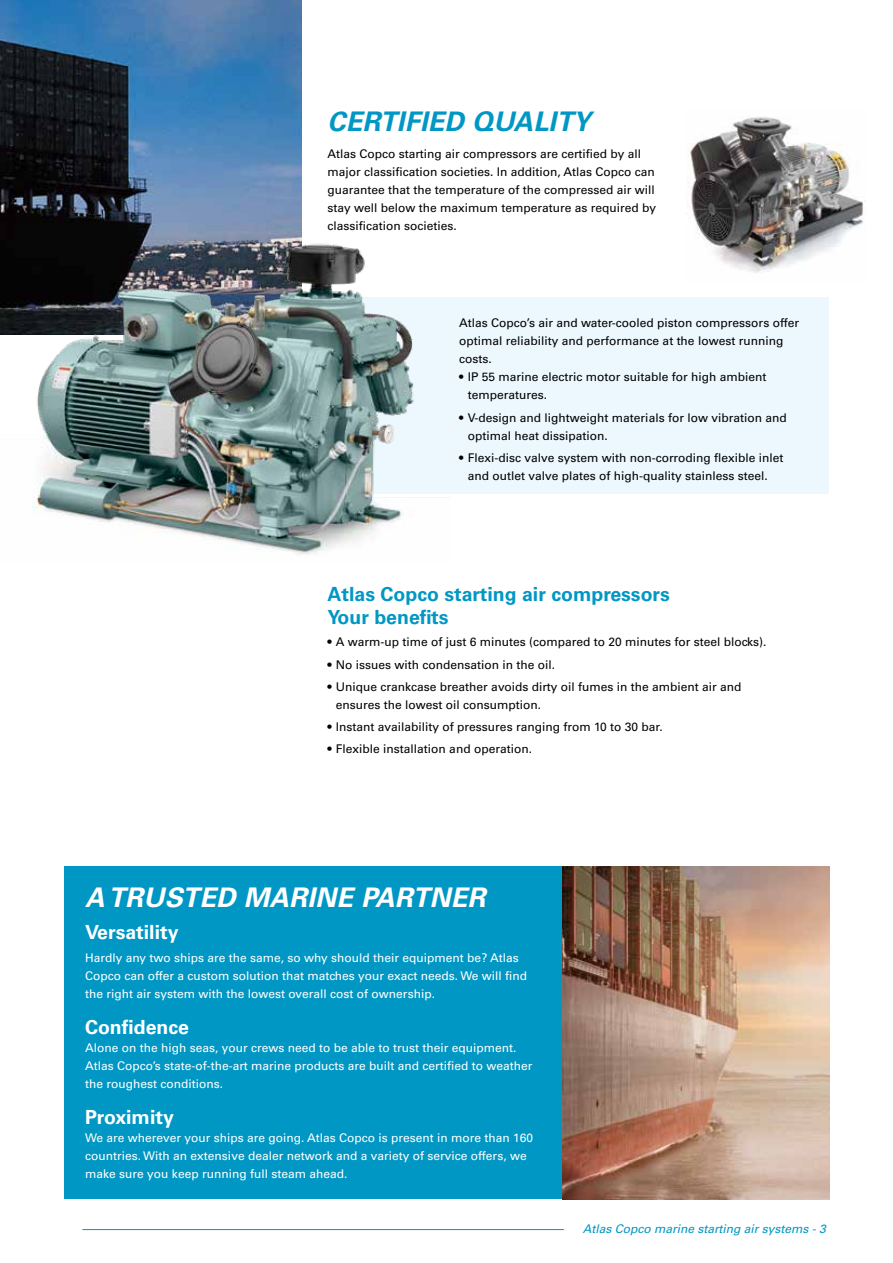
<style>
.page{position:relative;width:893px;height:1263px;background:#fff}
.page>*{position:absolute;margin:0;border:0;box-sizing:border-box;transform-origin:0 0}
.t1{font:italic 700 27px "Univers LT Std";letter-spacing:.01em;color:#fff}
.t2{font:italic 700 27px "Univers LT Std";letter-spacing:.01em;color:#0097c4}
.t3{font:700 19.5px/23.4px "Univers LT Std";color:#0097c4}
.t4{font:700 19.5px "Univers LT Std";color:#fff}
.t5{font:12px/18px "Univers LT Std";color:#000}
.t6{font:12px/18px "Univers LT Std";color:#fff}
.t7{font:italic 12px "Univers LT Std";color:#0097c4}
</style>
<div class="page">
<hr style="left:82px;top:1229px;width:482px;height:1px;background:#0097c4">
<div style="left:324px;top:298px;width:505px;height:196px;background:#ecf7fe"></div>
<div style="left:64px;top:867px;width:499px;height:332px;background:#0097c4"></div>
<img style="left:563px;top:867px;width:266px;height:332px">
<img style="left:0;top:0;width:302px;height:206px">
<img style="left:0;top:206px;width:451px;height:349px">
<img style="left:687px;top:117px;width:178px;height:156px">
<h1 class="t2" style="left:327px;top:106px;width:265px">CERTIFIED QUALITY</h1>
<p class="t5" style="left:327px;top:145px;width:330px">Atlas Copco starting air compressors are certified by all major classification societies. In addition, Atlas Copco can guarantee that the temperature of the compressed air will stay well below the maximum temperature as required by classification societies.</p>
<p class="t5" style="left:459px;top:314px;width:341px">Atlas Copco’s air and water-cooled piston compressors offer optimal reliability and performance at the lowest running costs.</p>
<p class="t5" style="left:468px;top:368px;width:300px;text-indent:-9px">• IP 55 marine electric motor suitable for high ambient temperatures.</p>
<p class="t5" style="left:468px;top:408px;width:320px;text-indent:-9px">• V-design and lightweight materials for low vibration and optimal heat dissipation.</p>
<p class="t5" style="left:459px;top:449px;width:326px;text-align:center">• Flexi-disc valve system with non-corroding flexible inlet and outlet valve plates of high-quality stainless steel.</p>
<h2 class="t3" style="left:327px;top:582px;width:344px">Atlas Copco starting air compressors<br>Your benefits</h2>
<p class="t5" style="left:327px;top:633px;width:441px">• A warm-up time of just 6 minutes (compared to 20 minutes for steel blocks).</p>
<p class="t5" style="left:327px;top:655px;width:229px">• No issues with condensation in the oil.</p>
<p class="t5" style="left:336px;top:678px;width:407px;text-indent:-9px">• Unique crankcase breather avoids dirty oil fumes in the ambient air and ensures the lowest oil consumption.</p>
<p class="t5" style="left:327px;top:718px;width:337px">• Instant availability of pressures ranging from 10 to 30 bar.</p>
<p class="t5" style="left:327px;top:740px;width:206px">• Flexible installation and operation.</p>
<h1 class="t1" style="left:85px;top:882px;width:402px">A TRUSTED MARINE PARTNER</h1>
<h2 class="t4" style="left:85px;top:921px;width:95px">Versatility</h2>
<p class="t6" style="left:85px;top:948px;width:443px">Hardly any two ships are the same, so why should their equipment be? Atlas<br>Copco can offer a custom solution that matches your exact needs. We will find the right air system with the lowest overall cost of ownership.</p>
<h2 class="t4" style="left:85px;top:1015px;width:106px">Confidence</h2>
<p class="t6" style="left:85px;top:1038px;width:449px">Alone on the high seas, your crews need to be able to trust their equipment.<br>Atlas Copco’s state-of-the-art marine products are built and certified to weather the roughest conditions.</p>
<h2 class="t4" style="left:85px;top:1106px;width:90px">Proximity</h2>
<p class="t6" style="left:85px;top:1129px;width:450px">We are wherever your ships are going. Atlas Copco is present in more than 160 countries. With an extensive dealer network and a variety of service offers, we make sure you keep running full steam ahead.</p>
<p class="t7" style="left:583px;top:1222px;width:245px">Atlas Copco marine starting air systems - 3</p>
</div>
